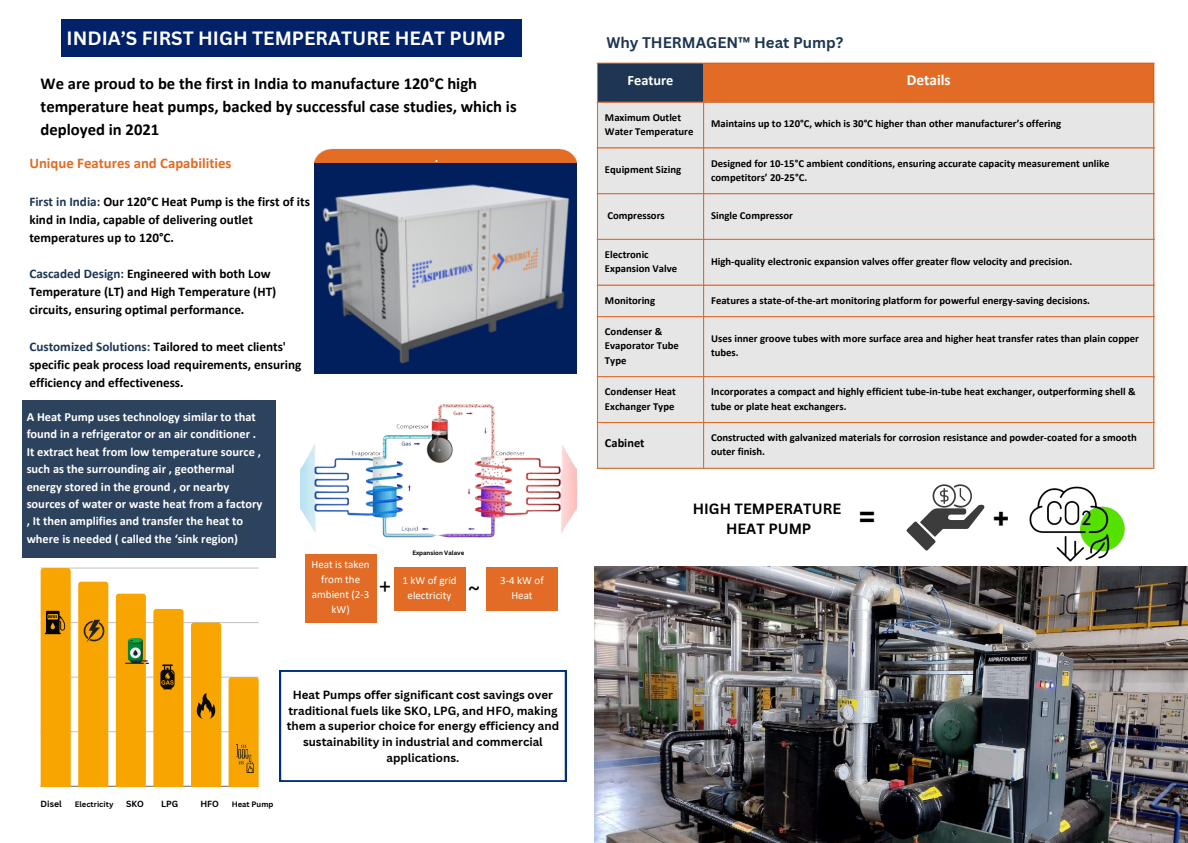
<style>
.page{position:relative;width:1188px;height:843px;background:#fff}
.page>*{position:absolute;margin:0;border:0;box-sizing:border-box;transform-origin:0 0}
.t1{font:700 31.4px "Canva Sans";color:#000}
.t2{font:24px "Canva Sans";color:#000}
.t3{font:700 18.7px "Canva Sans";color:#fff}
.t4{font:700 16.7px/23.2px "Calibri";color:#000}
.t5{font:700 15.4px "Calibri";color:#fff}
.t6{font:700 15px "Canva Sans";color:#1e3653}
.t7{font:700 14.8px "Calibri";color:#e26c25}
.t8{font:700 14.4px/19.7px "Canva Sans";color:#000;text-align:center}
.t9{font:700 14.4px "Calibri";color:#fff}
.t10{font:700 13.2px/18px "Calibri";color:#000}
.t11{font:700 12.4px/17.4px "Calibri";color:#fff}
.t12{font:700 12.4px "Calibri";color:#000}
.t13{font:700 11.5px/15.8px "Canva Sans";color:#000;text-align:center}
.t14{font:11px/15px "Calibri";color:#fff;text-align:center}
.t15{font:700 10.7px/14.2px "Calibri";color:#000}
.t16{font:700 8.7px "Canva Sans";color:#000}
.t17{font:700 7.7px "Canva Sans";color:#000}
.t18{font:700 6.1px "Canva Sans";color:#000}
.s1{color:#1e3653}
</style>
<div class="page">
<img style="left:314px;top:148px;width:263px;height:16px">
<img style="left:314px;top:164px;width:263px;height:209px">
<div style="left:22px;top:399px;width:253px;height:158px;background:#2c425d"></div>
<img style="left:300px;top:373px;width:277px;height:165px">
<div style="left:305px;top:554px;width:72px;height:68px;background:#e26c25"></div>
<div style="left:394px;top:567px;width:71px;height:43px;background:#e26c25"></div>
<div style="left:486px;top:567px;width:72px;height:43px;background:#e26c25"></div>
<img style="left:906px;top:484px;width:79px;height:67px">
<img style="left:1001px;top:444px;width:154px;height:118px">
<hr style="left:41px;top:785px;width:218px;height:1px;background:#000;opacity:.6">
<hr style="left:41px;top:731px;width:218px;height:1px;background:#000;opacity:.25">
<hr style="left:41px;top:676px;width:218px;height:1px;background:#eaeaea">
<hr style="left:41px;top:622px;width:218px;height:1px;background:#c6c6c6">
<hr style="left:41px;top:567px;width:218px;height:1px;background:#e3e3e3">
<div style="left:41px;top:568px;width:30px;height:218px;background:#f8a501"></div>
<div style="left:78px;top:581px;width:30px;height:205px;background:#f8a501"></div>
<div style="left:116px;top:593px;width:30px;height:193px;background:#f8a501"></div>
<div style="left:153px;top:609px;width:30px;height:177px;background:#f8a501"></div>
<div style="left:191px;top:622px;width:30px;height:164px;background:#f8a501"></div>
<div style="left:229px;top:677px;width:30px;height:109px;background:#f8a501"></div>
<img style="left:41px;top:608px;width:28px;height:28px">
<img style="left:80px;top:616px;width:28px;height:29px">
<img style="left:125px;top:638px;width:24px;height:25px">
<img style="left:160px;top:662px;width:16px;height:29px">
<img style="left:191px;top:691px;width:31px;height:29px">
<img style="left:237px;top:744px;width:17px;height:28px">
<svg style="left:280px;top:670px;width:286px;height:111px"></svg>
<div style="left:597px;top:63px;width:107px;height:39px;background:#1e3653"></div>
<div style="left:703px;top:63px;width:451px;height:39px;background:#e26c25"></div>
<div style="left:598px;top:103px;width:555px;height:364px;background:#e6e6e6"></div>
<hr style="left:597px;top:64px;width:1px;height:403px;background:#e26c25">
<hr style="left:703px;top:64px;width:1px;height:403px;background:#e26c25">
<hr style="left:1153px;top:64px;width:1px;height:403px;background:#e26c25">
<hr style="left:597px;top:63px;width:557px;height:1px;background:#e26c25">
<hr style="left:597px;top:102px;width:557px;height:1px;background:#e26c25">
<hr style="left:597px;top:147px;width:557px;height:1px;background:#e26c25">
<hr style="left:597px;top:193px;width:557px;height:1px;background:#e26c25">
<hr style="left:597px;top:239px;width:557px;height:1px;background:#e26c25">
<hr style="left:597px;top:284px;width:557px;height:1px;background:#e26c25">
<hr style="left:597px;top:316px;width:557px;height:1px;background:#e26c25">
<hr style="left:597px;top:376px;width:557px;height:1px;background:#e26c25">
<hr style="left:597px;top:422px;width:557px;height:1px;background:#e26c25">
<hr style="left:597px;top:467px;width:557px;height:1px;background:#e26c25">
<div style="left:62px;top:19px;width:460px;height:38px;background:#012169"></div>
<img style="left:594px;top:566px;width:594px;height:276px">
<p class="t3" style="left:67px;top:25px;width:440px">INDIA’S FIRST HIGH TEMPERATURE HEAT PUMP</p>
<p class="t4" style="left:41px;top:73px;width:478px">We are proud to be the first in India to manufacture 120°C high temperature heat pumps, backed by successful case studies, which is deployed in 2021</p>
<h2 class="t7" style="left:29px;top:157px;width:204px">Unique Features and Capabilities</h2>
<p class="t10" style="left:29px;top:194px;width:282px"><span class="s1">First in India:</span> Our 120°C Heat Pump is the first of its kind in India, capable of delivering outlet temperatures up to 120°C.</p>
<p class="t10" style="left:29px;top:266px;width:248px"><span class="s1">Cascaded Design:</span> Engineered with both Low<br>Temperature (LT) and High Temperature (HT) circuits, ensuring optimal performance.</p>
<p class="t10" style="left:29px;top:338px;width:274px"><span class="s1">Customized Solutions:</span> Tailored to meet clients' specific peak process load requirements, ensuring efficiency and effectiveness.</p>
<p class="t11" style="left:27px;top:409px;width:237px">A Heat Pump uses technology similar to that found in a refrigerator or an air conditioner .<br>It extract heat from low temperature source , such as the surrounding air , geothermal energy stored in the ground , or nearby sources of water or waste heat from a factory , It then amplifies and transfer the heat to where is needed ( called the ‘sink region)</p>
<p class="t14" style="left:312px;top:557px;width:60px">Heat is taken from the ambient (2-3 kW)</p>
<p class="t18" style="left:412px;top:548px;width:53px">Expansion Valave</p>
<p class="t14" style="left:402px;top:573px;width:56px">1 kW of grid electricity</p>
<p class="t14" style="left:500px;top:573px;width:45px">3-4 kW of<br>Heat</p>
<p class="t2" style="left:379px;top:569px;width:14px">+</p>
<p class="t2" style="left:468px;top:571px;width:14px">~</p>
<p class="t13" style="left:287px;top:686px;width:274px">Heat Pumps offer significant cost savings over traditional fuels like SKO, LPG, and HFO, making them a superior choice for energy efficiency and sustainability in industrial and commercial applications.</p>
<p class="t16" style="left:41px;top:797px;width:23px">Disel</p>
<h6 class="t17" style="left:75px;top:798px;width:40px">Electricity</h6>
<p class="t16" style="left:126px;top:797px;width:19px">SKO</p>
<p class="t16" style="left:161px;top:797px;width:19px">LPG</p>
<p class="t16" style="left:200px;top:797px;width:20px">HFO</p>
<p class="t17" style="left:232px;top:798px;width:43px">Heat Pump</p>
<p class="t6" style="left:606px;top:32px;width:239px">Why THERMAGEN™ Heat Pump?</p>
<p class="t9" style="left:628px;top:75px;width:47px">Feature</p>
<p class="t5" style="left:907px;top:74px;width:46px">Details</p>
<h2 class="t15" style="left:605px;top:111px;width:90px">Maximum Outlet<br>Water Temperature</h2>
<p class="t15" style="left:711px;top:118px;width:352px">Maintains up to 120°C, which is 30°C higher than other manufacturer’s offering</p>
<h4 class="t15" style="left:605px;top:163px;width:78px">Equipment Sizing</h4>
<h5 class="t15" style="left:711px;top:157px;width:400px">Designed for 10-15°C ambient conditions, ensuring accurate capacity measurement unlike competitors’ 20-25°C.</h5>
<h5 class="t15" style="left:607px;top:209px;width:59px">Compressors</h5>
<h5 class="t15" style="left:711px;top:209px;width:83px">Single Compressor</h5>
<p class="t15" style="left:605px;top:248px;width:74px">Electronic<br>Expansion Valve</p>
<p class="t15" style="left:711px;top:255px;width:363px">High-quality electronic expansion valves offer greater flow velocity and precision.</p>
<h5 class="t15" style="left:605px;top:294px;width:52px">Monitoring</h5>
<p class="t15" style="left:711px;top:294px;width:381px">Features a state-of-the-art monitoring platform for powerful energy-saving decisions.</p>
<p class="t15" style="left:605px;top:325px;width:75px">Condenser &amp;<br>Evaporator Tube<br>Type</p>
<p class="t15" style="left:711px;top:332px;width:429px">Uses inner groove tubes with more surface area and higher heat transfer rates than plain copper tubes.</p>
<p class="t15" style="left:605px;top:385px;width:72px">Condenser Heat<br>Exchanger Type</p>
<h3 class="t15" style="left:711px;top:385px;width:426px">Incorporates a compact and highly efficient tube-in-tube heat exchanger, outperforming shell &amp; tube or plate heat exchangers.</h3>
<p class="t12" style="left:605px;top:437px;width:41px">Cabinet</p>
<p class="t15" style="left:711px;top:431px;width:427px">Constructed with galvanized materials for corrosion resistance and powder-coated for a smooth outer finish.</p>
<p class="t8" style="left:693px;top:498px;width:150px">HIGH TEMPERATURE<br>HEAT PUMP</p>
<p class="t1" style="left:858px;top:494px;width:19px">=</p>
<p class="t1" style="left:993px;top:496px;width:18px">+</p>
</div>
